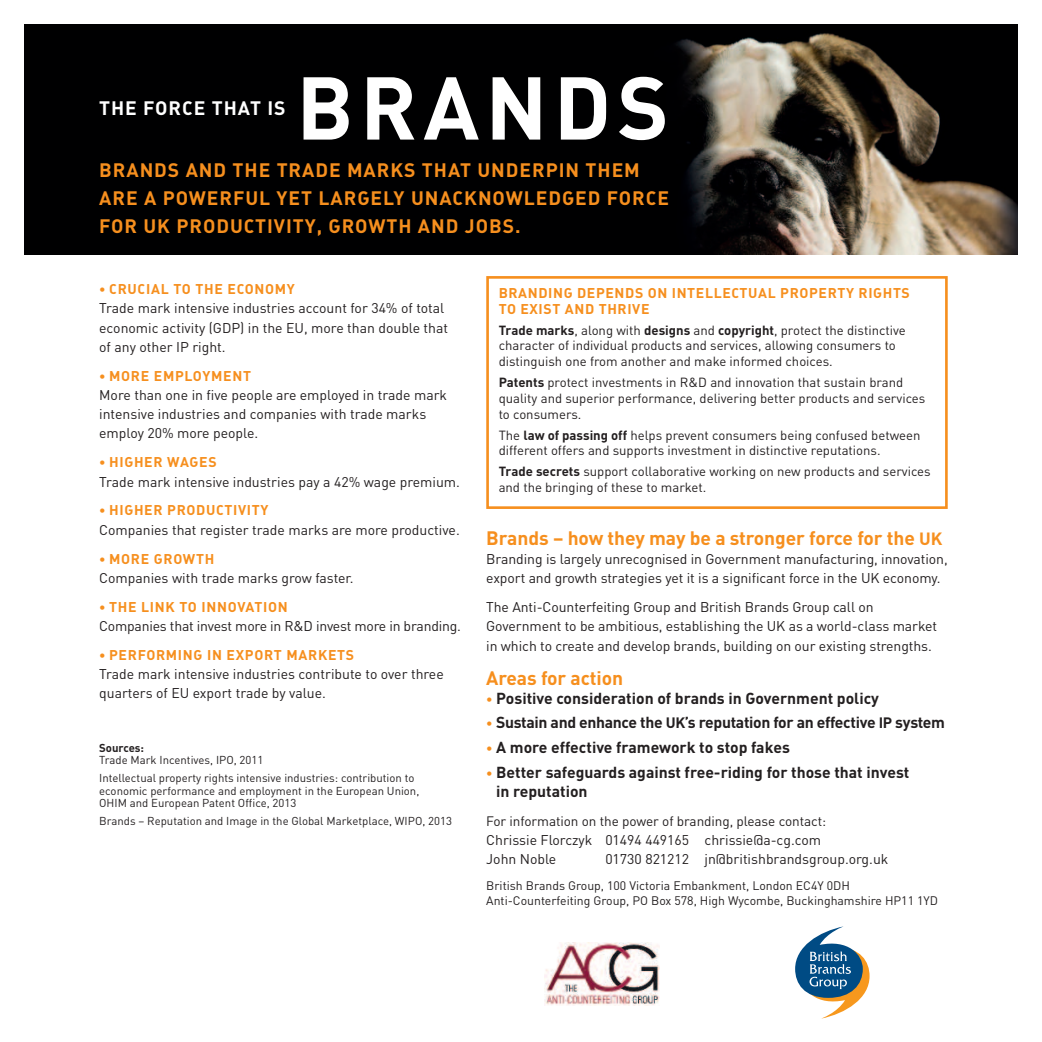
<style>
.page{position:relative;width:1042px;height:1042px;background:#fff}
.page>*{position:absolute;margin:0;border:0;box-sizing:border-box;transform-origin:0 0}
.t1{font:700 87.5px "DIN";letter-spacing:.07em;color:#fff}
.t2{font:700 19.25px/28px "DIN";letter-spacing:.05em;color:#f68f1e}
.t3{font:700 19.25px "DIN";letter-spacing:-.005em;color:#f68f1e}
.t4{font:700 19.25px "DIN";letter-spacing:.05em;color:#fff}
.t5{font:700 15.75px/19.2px "DIN";color:#231f20}
.t6{font:700 15.75px "DIN";letter-spacing:-.02em;color:#231f20}
.t7{font:14px/19.2px "DIN";letter-spacing:-.005em;color:#231f20}
.t8{font:700 14px/15.8px "DIN";letter-spacing:.045em;color:#f68f1e}
.t9{font:13.65px "DIN";letter-spacing:-.005em;color:#231f20}
.t10{font:13.12px/15.8px "DIN";color:#231f20}
.t11{font:12.25px/15.8px "DIN";color:#231f20}
.t12{font:11.38px/18.4px "DIN";color:#231f20}
.t13{font:700 11.38px "DIN";color:#231f20}
.s1{font-weight:700;font-size:13.12px;color:#f68f1e}
.s2{font-weight:700;color:#f68f1e}
.s3{font-weight:700}
.s4{font-size:17.5px}
.s5{font-size:13.12px;color:#f68f1e}
.s6{font-size:14.88px}
</style>
<div class="page">
<svg style="left:795px;top:926px;width:74px;height:92px"></svg>
<div style="left:486px;top:276px;width:461px;height:233px;border:3px solid #f68f1e"></div>
<img style="left:25px;top:25px;width:992px;height:230px">
<img style="left:544px;top:942px;width:116px;height:63px">
<h1 class="t1" style="left:296px;top:56px;width:374px">BRANDS</h1>
<h2 class="t2" style="left:99px;top:155px;width:571px">BRANDS AND THE TRADE MARKS THAT UNDERPIN THEM<br>ARE A POWERFUL YET LARGELY UNACKNOWLEDGED FORCE<br>FOR UK PRODUCTIVITY, GROWTH AND JOBS.</h2>
<h2 class="t4" style="left:99px;top:97px;width:188px">THE FORCE THAT IS</h2>
<p class="t7" style="left:99px;top:279px;width:350px"><span class="s1">•</span> <span class="s2">CRUCIAL TO THE ECONOMY<br></span>Trade mark intensive industries account for 34% of total economic activity (GDP) in the EU, more than double that of any other IP right.</p>
<p class="t7" style="left:99px;top:365px;width:349px"><span class="s1">•</span> <span class="s2">MORE EMPLOYMENT<br></span>More than one in five people are employed in trade mark intensive industries and companies with trade marks employ 20% more people.</p>
<p class="t7" style="left:99px;top:452px;width:362px"><span class="s1">•</span> <span class="s2">HIGHER WAGES<br></span>Trade mark intensive industries pay a 42% wage premium.</p>
<p class="t7" style="left:99px;top:500px;width:362px"><span class="s1">•</span> <span class="s2">HIGHER PRODUCTIVITY<br></span>Companies that register trade marks are more productive.</p>
<p class="t7" style="left:99px;top:548px;width:256px"><span class="s1">•</span> <span class="s2">MORE GROWTH<br></span>Companies with trade marks grow faster.</p>
<p class="t7" style="left:99px;top:596px;width:363px"><span class="s1">•</span> <span class="s2">THE LINK TO INNOVATION<br></span>Companies that invest more in R&amp;D invest more in branding.</p>
<p class="t7" style="left:99px;top:645px;width:346px"><span class="s1">•</span> <span class="s2">PERFORMING IN EXPORT MARKETS<br></span>Trade mark intensive industries contribute to over three quarters of EU export trade by value.</p>
<p class="t13" style="left:99px;top:741px;width:46px">Sources:</p>
<p class="t12" style="left:99px;top:750px;width:317px">Trade Mark Incentives, IPO, 2011<br>Intellectual property rights intensive industries: contribution to</p>
<p class="t12" style="left:99px;top:784px;width:322px;line-height:12.2px">economic performance and employment in the European Union,<br>OHIM and European Patent Office, 2013</p>
<p class="t12" style="left:99px;top:811px;width:354px">Brands – Reputation and Image in the Global Marketplace, WIPO, 2013</p>
<p class="t8" style="left:499px;top:284px;width:413px">BRANDING DEPENDS ON INTELLECTUAL PROPERTY RIGHTS<br>TO EXIST AND THRIVE</p>
<p class="t10" style="left:499px;top:322px;width:409px"><span class="s3">Trade marks</span>, along with <span class="s3">designs</span> and <span class="s3">copyright</span>, protect the distinctive character of individual products and services, allowing consumers to distinguish one from another and make informed choices.</p>
<p class="t10" style="left:499px;top:374px;width:428px"><span class="s3">Patents</span> protect investments in R&amp;D and innovation that sustain brand quality and superior performance, delivering better products and services to consumers.</p>
<p class="t10" style="left:499px;top:427px;width:423px">The <span class="s3">law of passing off</span> helps prevent consumers being confused between different offers and supports investment in distinctive reputations.</p>
<p class="t10" style="left:499px;top:463px;width:433px"><span class="s3">Trade secrets</span> support collaborative working on new products and services and the bringing of these to market.</p>
<h2 class="t3" style="left:486px;top:526px;width:458px">Brands – how they may be a stronger force for the <span class="s4">UK</span></h2>
<p class="t7" style="left:486px;top:549px;width:463px">Branding is largely unrecognised in Government manufacturing, innovation, export and growth strategies yet it is a significant force in the UK economy.</p>
<p class="t7" style="left:486px;top:597px;width:452px">The Anti-Counterfeiting Group and British Brands Group call on<br>Government to be ambitious, establishing the UK as a world-class market in which to create and develop brands, building on our existing strengths.</p>
<h2 class="t3" style="left:486px;top:666px;width:138px">Areas for action</h2>
<p class="t5" style="left:486px;top:688px;width:394px"><span class="s5">•</span> Positive consideration of brands in Government policy</p>
<p class="t6" style="left:486px;top:713px;width:460px"><span class="s5">•</span> Sustain and enhance the <span class="s6">UK</span>’s reputation for an effective <span class="s6">IP</span> system</p>
<p class="t5" style="left:486px;top:737px;width:305px"><span class="s5">•</span> A more effective framework to stop fakes</p>
<p class="t5" style="left:496px;top:762px;width:415px;text-indent:-10px"><span class="s5">•</span> Better safeguards against free-riding for those that invest in reputation</p>
<p class="t9" style="left:486px;top:812px;width:341px">For information on the power of branding, please contact:</p>
<p class="t7" style="left:486px;top:830px;width:336px">Chrissie Florczyk 01494 449165 chrissie@a-cg.com<br>John Noble</p>
<p class="t7" style="left:605px;top:849px;width:284px">01730 821212 jn@britishbrandsgroup.org.uk</p>
<p class="t11" style="left:486px;top:877px;width:453px">British Brands Group, 100 Victoria Embankment, London EC4Y 0DH<br>Anti-Counterfeiting Group, PO Box 578, High Wycombe, Buckinghamshire HP11 1YD</p>
</div>
